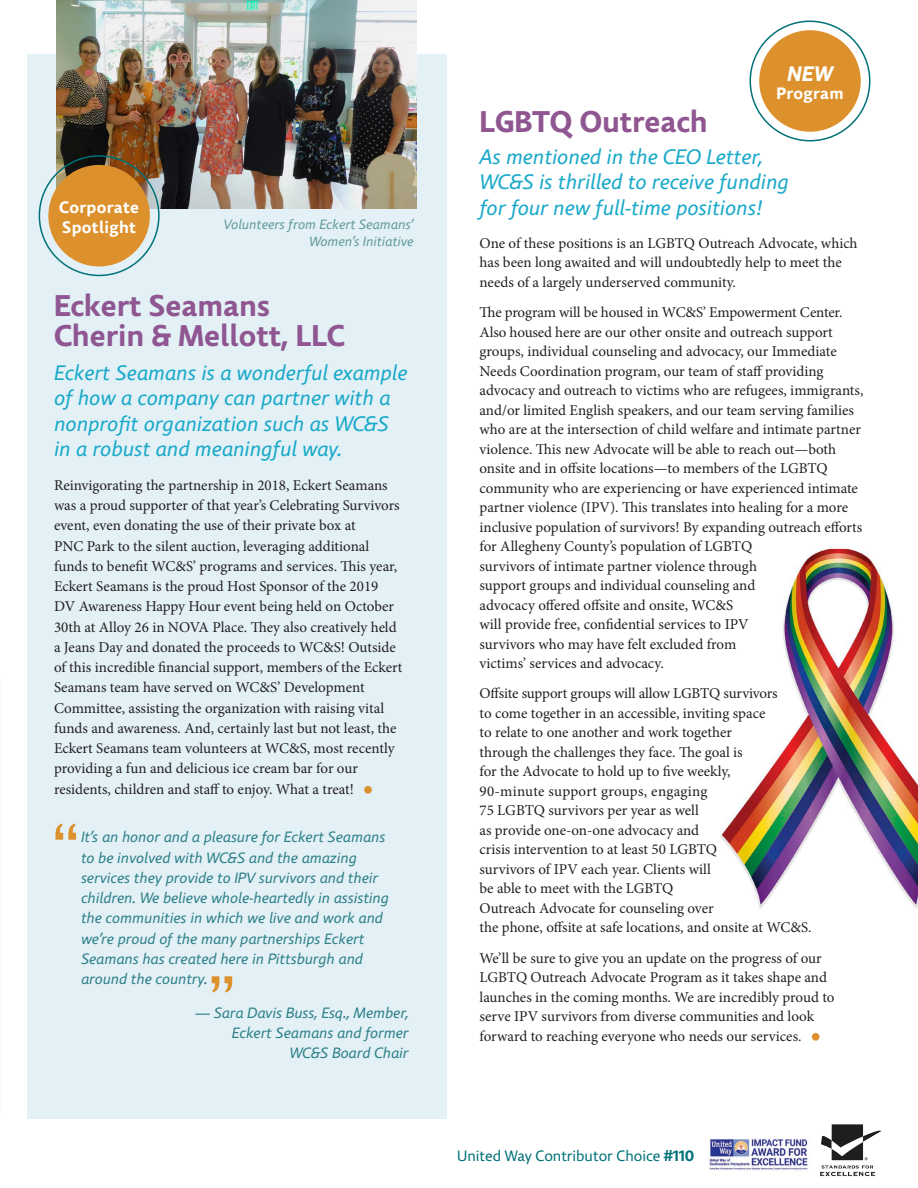
<style>
.page{position:relative;width:918px;height:1188px;background:#fff}
.page>*{position:absolute;margin:0;border:0;box-sizing:border-box;transform-origin:0 0}
.heading{font:700 30px/30px "Comenia Sans";color:#8f5691}
.heading-2{font:italic 21px/25.5px "Comenia Sans";color:#1aa9c9}
.heading-3{font:italic 700 21px "Comenia Sans";color:#fff}
.heading-4{font:700 16.65px/20.4px "Comenia Sans";letter-spacing:.02em;color:#fff}
.text{font:15px/19.5px "Minion Pro";letter-spacing:-.005em;color:#231f20}
.text-2{font:italic 15px/20.2px "Comenia Sans";color:#30818a}
.t1{font:15px "Comenia Sans";color:#007178}
.t2{font:italic 13.5px/16.5px "Comenia Sans";color:#639a9f;text-align:right}
.s1{font-weight:700}
</style>
<div class="page">
<div style="left:27px;top:54px;width:419px;height:1065px;background:#e3f1f6"></div>
<img style="left:820px;top:1124px;width:61px;height:53px">
<img style="left:709px;top:1139px;width:99px;height:32px">
<div style="left:364px;top:786px;width:8px;height:8px;background:#dc912d;border-radius:50%"></div>
<img style="left:720px;top:549px;width:198px;height:360px">
<img style="left:56px;top:0;width:361px;height:209px">
<div style="left:812px;top:1033px;width:8px;height:8px;background:#dc912d;border-radius:50%"></div>
<div style="left:759px;top:30px;width:102px;height:102px;background:#dc912d;border-radius:50%"></div>
<div style="left:48px;top:165px;width:102px;height:102px;background:#dc912d;border-radius:50%"></div>
<div style="left:39px;top:155px;width:121px;height:121px;border:2px solid #007178;border-radius:50%"></div>
<div style="left:750px;top:21px;width:120px;height:120px;border:2px solid #007178;border-radius:50%"></div>
<svg style="left:55px;top:824px;width:21px;height:16px"></svg>
<svg style="left:212px;top:976px;width:20px;height:17px"></svg>
<p class="heading-4" style="left:59px;top:197px;width:81px">Corporate<br>Spotlight</p>
<p class="t2" style="left:224px;top:217px;width:192px">Volunteers from Eckert Seamans’<br>Women’s Initiative</p>
<p class="heading" style="left:54px;top:292px;width:292px">Eckert Seamans<br>Cherin &amp; Mellott, LLC</p>
<p class="heading-2" style="left:54px;top:360px;width:355px">Eckert Seamans is a wonderful example of how a company can partner with a nonprofit organization such as WC&amp;S in a robust and meaningful way.</p>
<p class="text" style="left:54px;top:475px;width:350px;line-height:20.2px">Reinvigorating the partnership in 2018, Eckert Seamans was a proud supporter of that year’s Celebrating Survivors event, even donating the use of their private box at<br>PNC Park to the silent auction, leveraging additional funds to benefit WC&amp;S’ programs and services. This year, Eckert Seamans is the proud Host Sponsor of the 2019<br>DV Awareness Happy Hour event being held on October 30th at Alloy 26 in NOVA Place. They also creatively held a Jeans Day and donated the proceeds to WC&amp;S! Outside of this incredible financial support, members of the Eckert Seamans team have served on WC&amp;S’ Development Committee, assisting the organization with raising vital funds and awareness. And, certainly last but not least, the Eckert Seamans team volunteers at WC&amp;S, most recently providing a fun and delicious ice cream bar for our residents, children and staff to enjoy. What a treat!</p>
<p class="text-2" style="left:81px;top:828px;width:309px">It’s an honor and a pleasure for Eckert Seamans to be involved with WC&amp;S and the amazing services they provide to IPV survivors and their children. We believe whole-heartedly in assisting the communities in which we live and work and we’re proud of the many partnerships Eckert Seamans has created here in Pittsburgh and around the country.</p>
<p class="text-2" style="left:195px;top:1003px;width:215px;text-align:right">— Sara Davis Buss, Esq., Member,<br>Eckert Seamans and former<br>WC&amp;S Board Chair</p>
<p class="heading-3" style="left:787px;top:61px;width:47px">NEW</p>
<p class="heading-4" style="left:776px;top:84px;width:69px">Program</p>
<p class="heading" style="left:480px;top:107px;width:230px">LGBTQ Outreach</p>
<p class="heading-2" style="left:480px;top:144px;width:311px">As mentioned in the CEO Letter,<br>WC&amp;S is thrilled to receive funding for four new full-time positions!</p>
<p class="text" style="left:480px;top:233px;width:380px">One of these positions is an LGBTQ Outreach Advocate, which has been long awaited and will undoubtedly help to meet the needs of a largely underserved community.</p>
<p class="text" style="left:480px;top:303px;width:385px">The program will be housed in WC&amp;S’ Empowerment Center.<br>Also housed here are our other onsite and outreach support groups, individual counseling and advocacy, our Immediate Needs Coordination program, our team of staff providing advocacy and outreach to victims who are refugees, immigrants, and/or limited English speakers, and our team serving families who are at the intersection of child welfare and intimate partner violence. This new Advocate will be able to reach out—both onsite and in offsite locations—to members of the LGBTQ community who are experiencing or have experienced intimate partner violence (IPV). This translates into healing for a more inclusive population of survivors! By expanding outreach efforts for Allegheny County’s population of LGBTQ<br>survivors of intimate partner violence through<br>support groups and individual counseling and<br>advocacy offered offsite and onsite, WC&amp;S<br>will provide free, confidential services to IPV<br>survivors who may have felt excluded from<br>victims’ services and advocacy.</p>
<p class="text" style="left:480px;top:684px;width:334px">Offsite support groups will allow LGBTQ survivors<br>to come together in an accessible, inviting space<br>to relate to one another and work together<br>through the challenges they face. The goal is<br>for the Advocate to hold up to five weekly,<br>90-minute support groups, engaging<br>75 LGBTQ survivors per year as well<br>as provide one-on-one advocacy and<br>crisis intervention to at least 50 LGBTQ<br>survivors of IPV each year. Clients will<br>be able to meet with the LGBTQ<br>Outreach Advocate for counseling over<br>the phone, offsite at safe locations, and onsite at WC&amp;S.</p>
<p class="text" style="left:480px;top:948px;width:357px">We’ll be sure to give you an update on the progress of our LGBTQ Outreach Advocate Program as it takes shape and launches in the coming months. We are incredibly proud to serve IPV survivors from diverse communities and look forward to reaching everyone who needs our services.</p>
<p class="t1" style="left:457px;top:1146px;width:239px">United Way Contributor Choice <span class="s1">#110</span></p>
</div>
